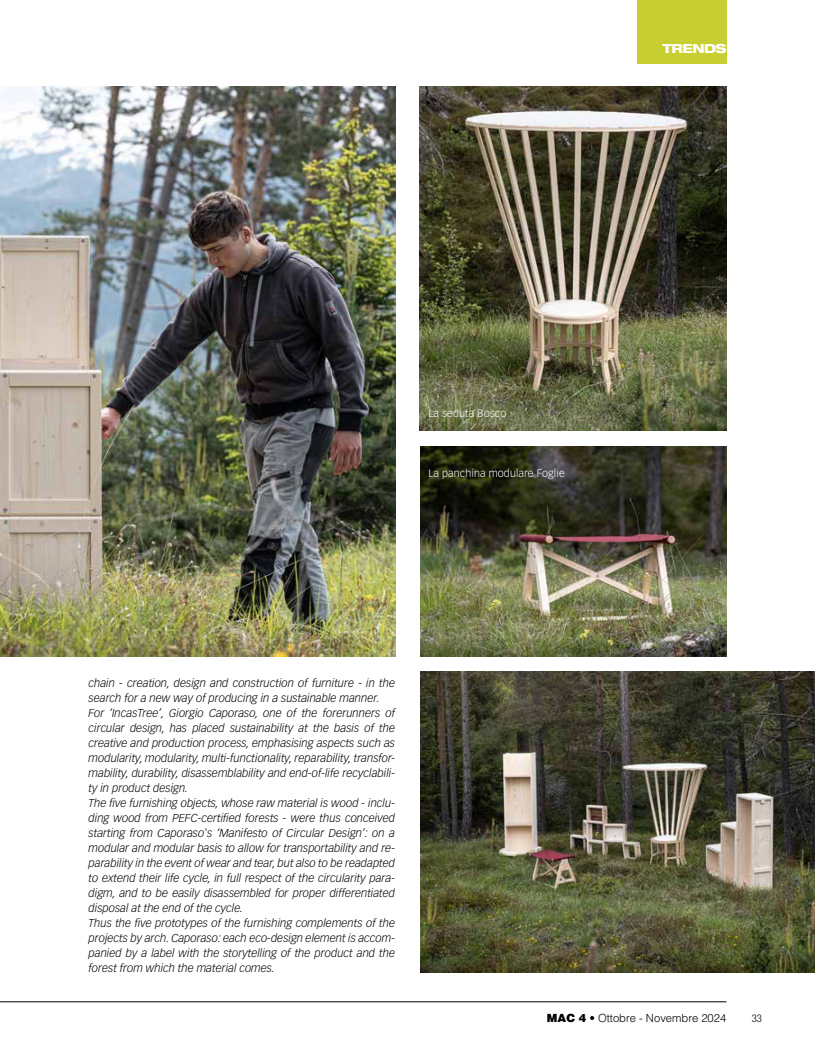
<style>
.page{position:relative;width:815px;height:1063px;background:#fff}
.page>*{position:absolute;margin:0;border:0;box-sizing:border-box;transform-origin:0 0}
.t1{font:800 expanded 12.5px "Helvetica Neue LT Std";letter-spacing:-.04em;color:#fff}
.t2{font:italic 300 11.25px/15px "Vectora LT Std";color:#000}
.t3{font:300 11.25px "Helvetica LT Std";color:#000}
.t4{font:300 10.62px "Vectora LT Std";letter-spacing:.015em;color:#fff}
.t5{font:300 condensed 10.62px "Helvetica Neue LT Std";color:#000}
.s1{font-weight:900}
.s2{font-family:"Vectora LT Std"}
</style>
<div class="page">
<hr style="left:0;top:1001px;width:726px;height:1px;background:#000">
<img style="left:420px;top:87px;width:306px;height:344px">
<img style="left:420px;top:672px;width:395px;height:301px">
<img style="left:420px;top:447px;width:307px;height:210px">
<img style="left:0;top:87px;width:395px;height:570px">
<div style="left:637px;top:0;width:89px;height:63px;background:#c7ce31"></div>
<p class="t1" style="left:663px;top:41px;width:66px">TRENDS</p>
<p class="t4" style="left:428px;top:407px;width:79px">La seduta Bosco</p>
<p class="t4" style="left:428px;top:467px;width:138px">La panchina modulare Foglie</p>
<p class="t2" style="left:89px;top:675px;width:308px">chain - creation, design and construction of furniture - in the search for a new way of producing in a sustainable manner.<br>For ‘IncasTree’, Giorgio Caporaso, one of the forerunners of circular design, has placed sustainability at the basis of the creative and production process, emphasising aspects such as modularity, modularity, multi-functionality, reparability, transfor&shy;mability, durability, disassemblability and end-of-life recyclabili&shy;ty in product design.<br>The five furnishing objects, whose raw material is wood - inclu&shy;ding wood from PEFC-certified forests - were thus conceived starting from Caporaso's ‘Manifesto of Circular Design’: on a modular and modular basis to allow for transportability and re&shy;parability in the event of wear and tear, but also to be readapted to extend their life cycle, in full respect of the circularity para&shy;digm, and to be easily disassembled for proper differentiated disposal at the end of the cycle.<br>Thus the five prototypes of the furnishing complements of the projects by arch. Caporaso: each eco-design element is accom&shy;panied by a label with the storytelling of the product and the forest from which the material comes.</p>
<p class="t3" style="left:547px;top:1011px;width:181px"><span class="s1">MAC 4</span> <span class="s2">•</span> Ottobre - Novembre 2024</p>
<p class="t5" style="left:752px;top:1012px;width:11px">33</p>
</div>
